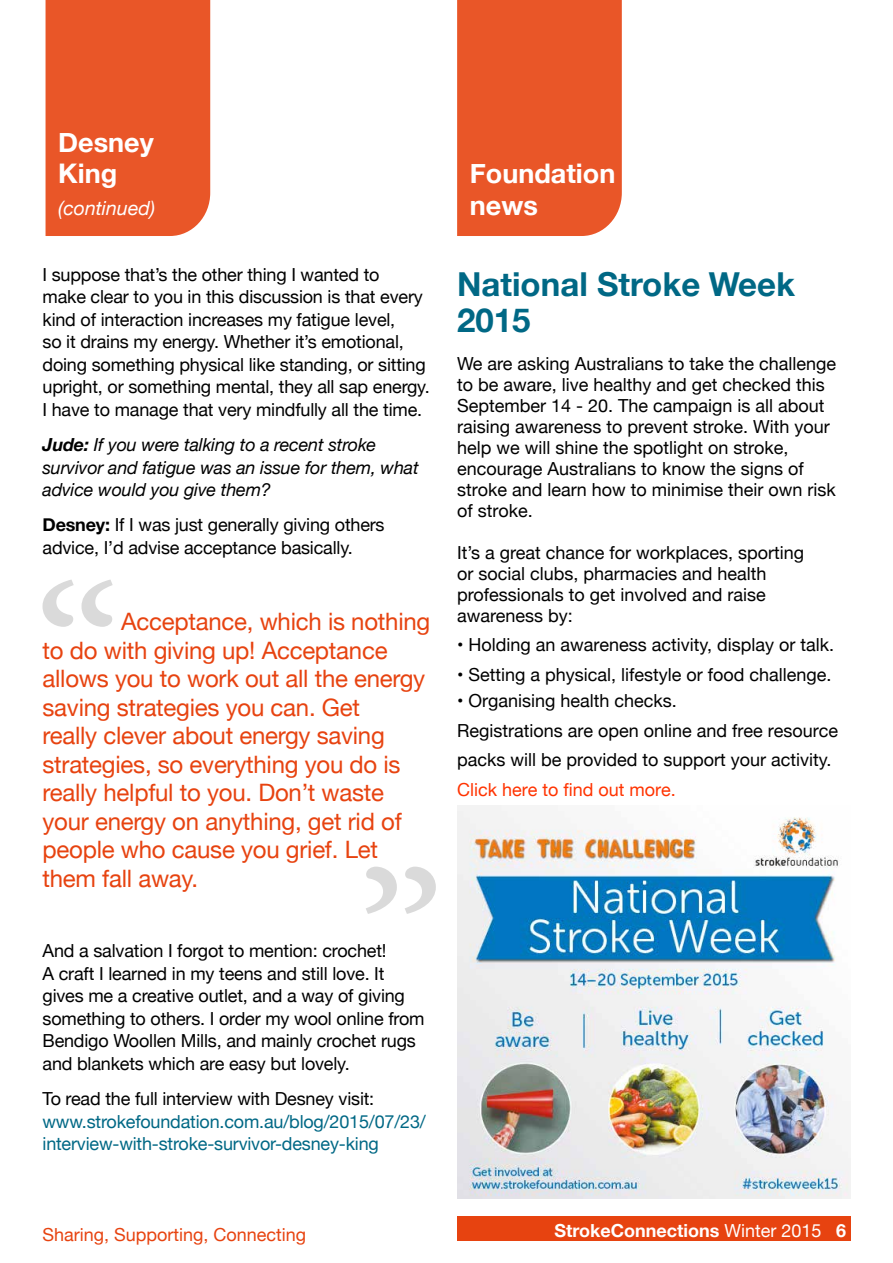
<style>
.page{position:relative;width:893px;height:1263px;background:#fff}
.page>*{position:absolute;margin:0;border:0;box-sizing:border-box;transform-origin:0 0}
.t1{font:700 33px/36px "Helvetica Neue";color:#006885}
.t2{font:700 27px/31.5px "Helvetica Neue";color:#fff}
.t3{font:24px/28.5px "Helvetica Neue";letter-spacing:-.01em;color:#e74310}
.t4{font:italic 19.5px "Helvetica Neue";color:#fff}
.t5{font:18px/22.5px "Helvetica Neue";letter-spacing:-.01em;color:#000}
.t6{font:italic 18px/22.5px "Helvetica Neue";letter-spacing:-.01em;color:#000}
.t7{font:18px/22.5px "Helvetica Neue";letter-spacing:-.01em;color:#006885}
.t8{font:18px "Helvetica Neue";color:#e74310}
.t9{font:700 18px "Helvetica Neue";color:#fff}
.t10{font:18px "Helvetica Neue";color:#f30}
.s1{font-weight:700}
.s2{font-weight:400}
</style>
<div class="page">
<div style="left:457px;top:1216px;width:393px;height:25px;background:#e74310"></div>
<svg style="left:43px;top:580px;width:70px;height:47px"></svg>
<svg style="left:366px;top:867px;width:70px;height:47px"></svg>
<img style="left:457px;top:805px;width:393px;height:393px">
<div style="left:457px;top:0;width:165px;height:236px;background:#e95628"></div>
<div style="left:46px;top:0;width:164px;height:236px;background:#e95628"></div>
<h2 class="t2" style="left:58px;top:127px;width:97px">Desney<br>King</h2>
<p class="t4" style="left:58px;top:194px;width:98px">(continued)</p>
<p class="t5" style="left:43px;top:264px;width:389px">I suppose that’s the other thing I wanted to<br>make clear to you in this discussion is that every kind of interaction increases my fatigue level,<br>so it drains my energy. Whether it’s emotional, doing something physical like standing, or sitting upright, or something mental, they all sap energy.<br>I have to manage that very mindfully all the time.</p>
<p class="t6" style="left:43px;top:434px;width:378px"><span class="s1">Jude:</span> If you were talking to a recent stroke survivor and fatigue was an issue for them, what advice would you give them?</p>
<p class="t5" style="left:43px;top:515px;width:344px"><span class="s1">Desney:</span> If I was just generally giving others advice, I’d advise acceptance basically.</p>
<p class="t3" style="left:43px;top:609px;width:389px;text-indent:79px">Acceptance, which is nothing to do with giving up! Acceptance allows you to work out all the energy saving strategies you can. Get<br>really clever about energy saving strategies, so everything you do is really helpful to you. Don’t waste your energy on anything, get rid of people who cause you grief. Let them fall away.</p>
<p class="t5" style="left:43px;top:941px;width:383px">And a salvation I forgot to mention: crochet!<br>A craft I learned in my teens and still love. It gives me a creative outlet, and a way of giving something to others. I order my wool online from Bendigo Woollen Mills, and mainly crochet rugs and blankets which are easy but lovely.</p>
<p class="t5" style="left:43px;top:1088px;width:333px">To read the full interview with Desney visit:</p>
<p class="t7" style="left:43px;top:1111px;width:385px">www.strokefoundation.com.au/blog/2015/07/23/ interview-with-stroke-survivor-desney-king</p>
<h2 class="t2" style="left:470px;top:159px;width:147px">Foundation news</h2>
<h1 class="t1" style="left:457px;top:267px;width:339px">National Stroke Week<br>2015</h1>
<p class="t5" style="left:457px;top:354px;width:381px;line-height:21px">We are asking Australians to take the challenge to be aware, live healthy and get checked this September 14 - 20. The campaign is all about raising awareness to prevent stroke. With your help we will shine the spotlight on stroke, encourage Australians to know the signs of stroke and learn how to minimise their own risk of stroke.</p>
<p class="t5" style="left:457px;top:543px;width:349px;line-height:21px">It’s a great chance for workplaces, sporting or social clubs, pharmacies and health professionals to get involved and raise awareness by:</p>
<p class="t5" style="left:457px;top:635px;width:378px">• Holding an awareness activity, display or talk.</p>
<p class="t5" style="left:457px;top:664px;width:376px">• Setting a physical, lifestyle or food challenge.</p>
<p class="t5" style="left:457px;top:687px;width:383px;line-height:29.5px">• Organising health checks.<br>Registrations are open online and free resource packs will be provided to support your activity.</p>
<p class="t10" style="left:457px;top:776px;width:220px">Click here to find out more.</p>
<p class="t8" style="left:43px;top:1222px;width:265px">Sharing, Supporting, Connecting</p>
<p class="t9" style="left:554px;top:1216px;width:293px">StrokeConnections <span class="s2">Winter 2015</span> 6</p>
</div>
